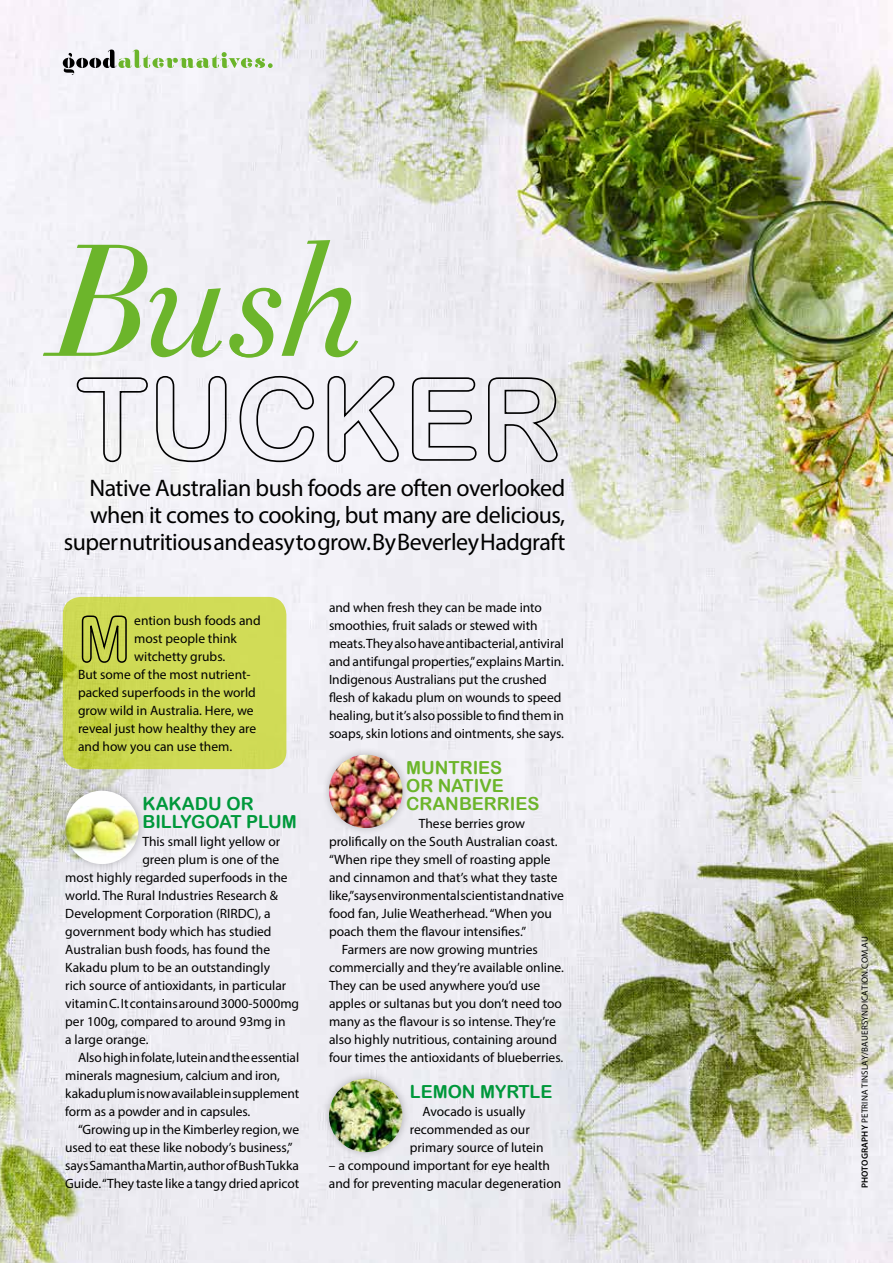
<style>
.page{position:relative;width:893px;height:1263px;background:#fff}
.page>*{position:absolute;margin:0;border:0;box-sizing:border-box;transform-origin:0 0}
.t1{font:italic 300 156.9px "HTF Didot L11";color:#6cb52b}
.t2{font:24px/27px "Myriad Pro";letter-spacing:-.02em;color:#000;text-align:right}
.t3{font:18px/18px "Arial Rounded MT Bold";color:#00983b}
.t4{font:18px/18px "Arial Rounded MT Bold";color:#6cb52b}
.t5{font:13.5px/18px "Myriad Pro";color:#000}
.t6{font:9px "Myriad Pro";letter-spacing:.02em;color:#000}
.s1{font-weight:600}
</style>
<div class="page">
<img style="left:0;top:0;width:893px;height:1263px">
<svg style="left:63px;top:50px;width:210px;height:25px"></svg>
<div style="left:57px;top:782px;width:90px;height:90px;background:#000;opacity:.25"></div>
<img style="left:65px;top:791px;width:74px;height:73px;border-radius:37px">
<svg style="left:76px;top:376px;width:73px;height:87px"></svg>
<svg style="left:155px;top:375px;width:72px;height:88px"></svg>
<svg style="left:239px;top:375px;width:76px;height:88px"></svg>
<svg style="left:327px;top:375px;width:73px;height:88px"></svg>
<svg style="left:411px;top:376px;width:66px;height:86px"></svg>
<svg style="left:487px;top:376px;width:72px;height:87px"></svg>
<div style="left:321px;top:747px;width:89px;height:89px;background:#000;opacity:.25"></div>
<img style="left:329px;top:755px;width:73px;height:73px;border-radius:35px">
<div style="left:321px;top:1070px;width:89px;height:90px;background:#000;opacity:.25"></div>
<img style="left:329px;top:1079px;width:73px;height:73px;border-radius:37px">
<div style="left:63px;top:597px;width:223px;height:172px;background:linear-gradient(to right,#c7d34a,#d3de5a);border-radius:18px"></div>
<svg style="left:81px;top:614px;width:47px;height:50px;background:#a1aa41"></svg>
<svg style="left:230px;top:288px;width:51px;height:70px"></svg>
<h1 class="t1" style="left:52px;top:186px;width:311px">Bush</h1>
<h2 class="t2" style="left:64px;top:474px;width:503px">Native Australian bush foods are often overlooked when it comes to cooking, but many are delicious, super nutritious and easy to grow. By Beverley Hadgraft</h2>
<p class="t5" style="left:134px;top:611px;width:128px">ention bush foods and</p>
<p class="t5" style="left:134px;top:629px;width:104px">most people think</p>
<p class="t5" style="left:134px;top:647px;width:93px">witchetty grubs.</p>
<p class="t5" style="left:78px;top:665px;width:174px">But some of the most nutrient-</p>
<p class="t5" style="left:78px;top:683px;width:179px">packed superfoods in the world</p>
<p class="t5" style="left:78px;top:701px;width:177px">grow wild in Australia. Here, we</p>
<p class="t5" style="left:78px;top:719px;width:180px">reveal just how healthy they are</p>
<p class="t5" style="left:78px;top:737px;width:156px">and how you can use them.</p>
<h3 class="t3" style="left:142px;top:794px;width:156px">KAKADU OR<br>BILLYGOAT PLUM</h3>
<p class="t5" style="left:142px;top:832px;width:139px">This small light yellow or</p>
<p class="t5" style="left:142px;top:850px;width:138px">green plum is one of the</p>
<p class="t5" style="left:65px;top:868px;width:224px">most highly regarded superfoods in the</p>
<p class="t5" style="left:65px;top:886px;width:214px">world. The Rural Industries Research &amp;</p>
<p class="t5" style="left:65px;top:904px;width:207px">Development Corporation (RIRDC), a</p>
<p class="t5" style="left:65px;top:922px;width:208px">government body which has studied</p>
<p class="t5" style="left:65px;top:940px;width:206px">Australian bush foods, has found the</p>
<p class="t5" style="left:65px;top:958px;width:206px">Kakadu plum to be an outstandingly</p>
<p class="t5" style="left:65px;top:976px;width:223px">rich source of antioxidants, in particular</p>
<p class="t5" style="left:65px;top:994px;width:235px">vitamin C. It contains around 3000-5000mg</p>
<p class="t5" style="left:65px;top:1012px;width:222px">per 100g, compared to around 93mg in</p>
<p class="t5" style="left:65px;top:1030px;width:85px">a large orange.</p>
<p class="t5" style="left:78px;top:1048px;width:223px">Also high in folate, lutein and the essential</p>
<p class="t5" style="left:65px;top:1066px;width:216px">minerals magnesium, calcium and iron,</p>
<p class="t5" style="left:65px;top:1084px;width:235px">kakadu plum is now available in supplement</p>
<p class="t5" style="left:65px;top:1102px;width:186px">form as a powder and in capsules.</p>
<p class="t5" style="left:78px;top:1120px;width:223px">“Growing up in the Kimberley region, we</p>
<p class="t5" style="left:65px;top:1138px;width:229px">used to eat these like nobody’s business,”</p>
<p class="t5" style="left:65px;top:1156px;width:235px">says Samantha Martin, author of Bush Tukka</p>
<p class="t5" style="left:65px;top:1174px;width:235px">Guide. “They taste like a tangy dried apricot</p>
<p class="t5" style="left:329px;top:598px;width:237px">and when fresh they can be made into smoothies, fruit salads or stewed with meats. They also have antibacterial, antiviral and antifungal properties,” explains Martin.<br>Indigenous Australians put the crushed flesh of kakadu plum on wounds to speed healing, but it’s also possible to find them in soaps, skin lotions and ointments, she says.</p>
<h3 class="t4" style="left:406px;top:758px;width:135px">MUNTRIES<br>OR NATIVE<br>CRANBERRIES</h3>
<p class="t5" style="left:419px;top:814px;width:108px">These berries grow</p>
<p class="t5" style="left:329px;top:832px;width:230px">prolifically on the South Australian coast.</p>
<p class="t5" style="left:329px;top:850px;width:223px">“When ripe they smell of roasting apple</p>
<p class="t5" style="left:329px;top:868px;width:230px">and cinnamon and that’s what they taste</p>
<p class="t5" style="left:329px;top:886px;width:236px">like,” says environmental scientist and native</p>
<p class="t5" style="left:329px;top:904px;width:224px">food fan, Julie Weatherhead. “When you</p>
<p class="t5" style="left:329px;top:922px;width:199px">poach them the flavour intensifies.”</p>
<p class="t5" style="left:342px;top:940px;width:198px">Farmers are now growing muntries</p>
<p class="t5" style="left:329px;top:958px;width:236px">commercially and they’re available online.</p>
<p class="t5" style="left:329px;top:976px;width:213px">They can be used anywhere you’d use</p>
<p class="t5" style="left:329px;top:994px;width:235px">apples or sultanas but you don’t need too</p>
<p class="t5" style="left:329px;top:1012px;width:228px">many as the flavour is so intense. They’re</p>
<p class="t5" style="left:329px;top:1030px;width:230px">also highly nutritious, containing around</p>
<p class="t5" style="left:329px;top:1048px;width:236px">four times the antioxidants of blueberries.</p>
<h3 class="t3" style="left:410px;top:1082px;width:144px">LEMON MYRTLE</h3>
<p class="t5" style="left:410px;top:1102px;width:135px;text-indent:13px">Avocado is usually recommended as our primary source of lutein</p>
<p class="t5" style="left:329px;top:1156px;width:234px">– a compound important for eye health and for preventing macular degeneration</p>
<p class="t6" style="left:859px;top:1188px;width:254px;rotate:-90deg"><span class="s1">Photography</span> petrina tinslay/bauersyndication.com.au</p>
</div>
